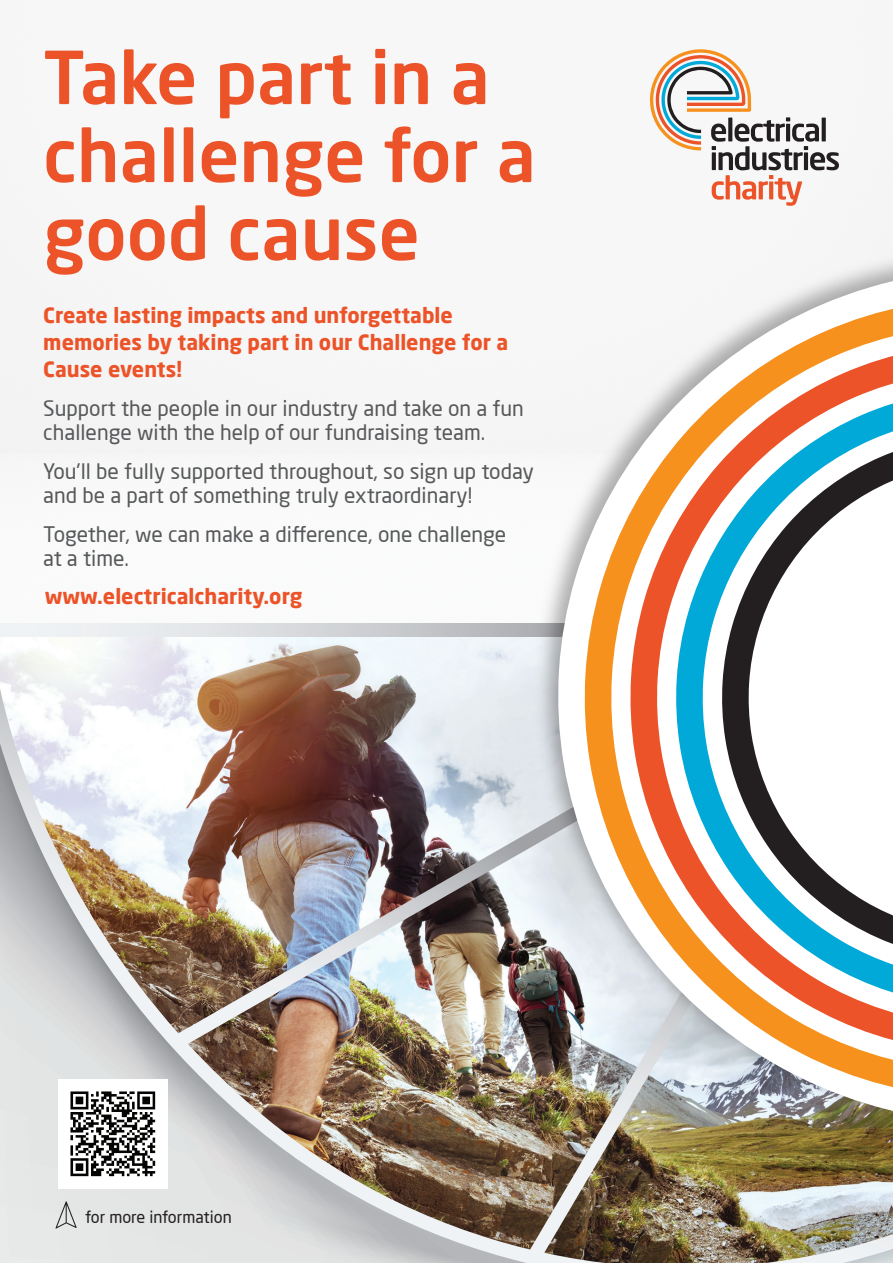
<style>
.page{position:relative;width:893px;height:1263px;background:#fff}
.page>*{position:absolute;margin:0;border:0;box-sizing:border-box;transform-origin:0 0}
.t1{font:500 72px/78px "Neo Sans Pro";color:#ec5328}
.t2{font:21px/24px "Neo Sans Pro";color:#57585a}
.t3{font:700 21px/27px "Neo Sans Pro";color:#ec5328}
.t4{font:16.35px "Neo Sans Pro";color:#231f20}
</style>
<div class="page">
<img style="left:0;top:636px;width:527px;height:52px">
<img style="left:0;top:688px;width:893px;height:575px">
<svg style="left:55px;top:1201px;width:22px;height:27px"></svg>
<img style="left:59px;top:1080px;width:108px;height:108px">
<svg style="left:0;top:623px;width:527px;height:13px;background:#d7dadc"></svg>
<svg style="left:650px;top:49px;width:189px;height:157px"></svg>
<img style="left:527px;top:237px;width:366px;height:901px">
<img style="left:557px;top:267px;width:336px;height:857px">
<svg style="left:584px;top:297px;width:309px;height:801px"></svg>
<p class="t1" style="left:43px;top:37px;width:494px">Take part in a challenge for a good cause</p>
<p class="t3" style="left:43px;top:301px;width:466px">Create lasting impacts and unforgettable memories by taking part in our Challenge for a<br>Cause events!</p>
<p class="t2" style="left:43px;top:396px;width:482px">Support the people in our industry and take on a fun challenge with the help of our fundraising team.</p>
<p class="t2" style="left:43px;top:459px;width:492px">You'll be fully supported throughout, so sign up today and be a part of something truly extraordinary!</p>
<p class="t2" style="left:43px;top:522px;width:465px">Together, we can make a difference, one challenge at a time.</p>
<p class="t3" style="left:45px;top:583px;width:259px">www.electricalcharity.org</p>
<p class="t4" style="left:85px;top:1207px;width:148px">for more information</p>
</div>
